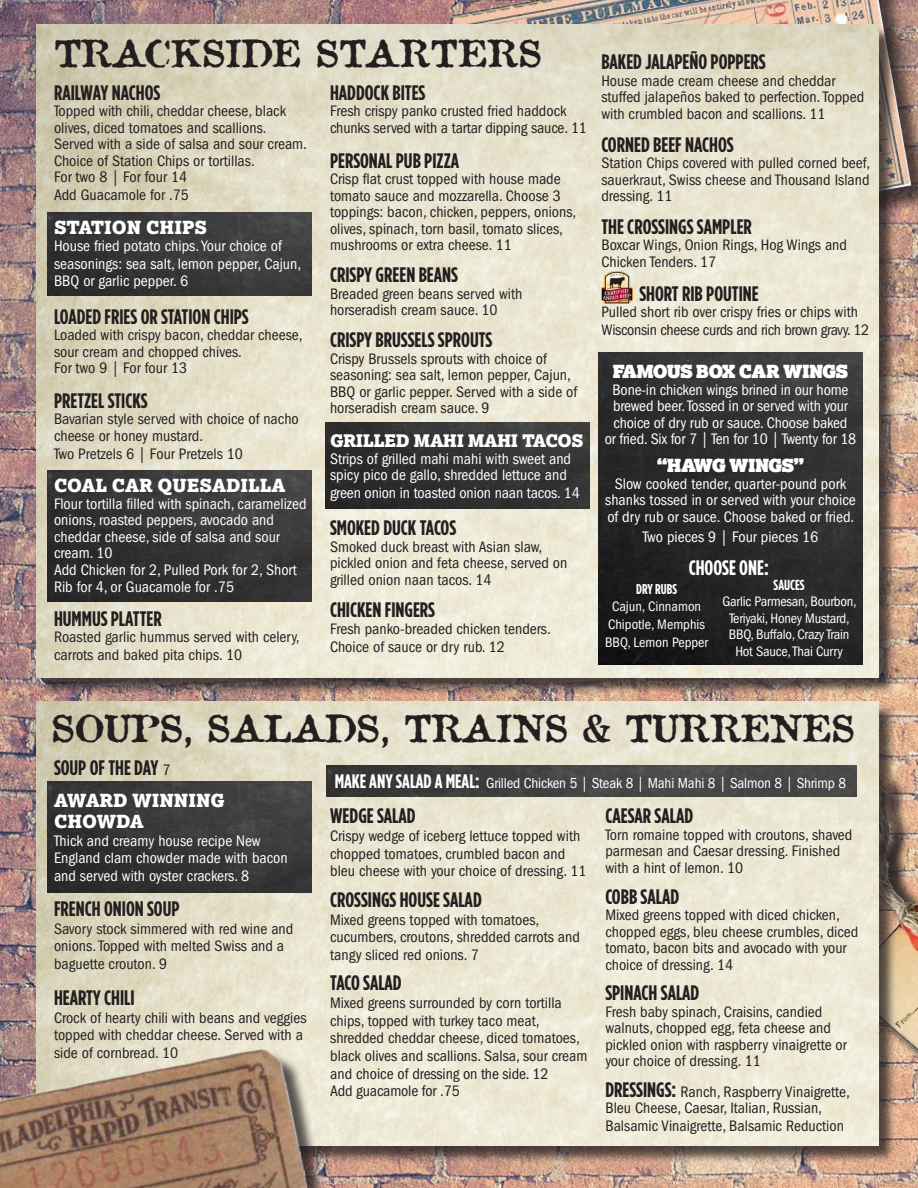
<style>
.page{position:relative;width:918px;height:1188px;background:#fff}
.page>*{position:absolute;margin:0;border:0;box-sizing:border-box;transform-origin:0 0}
.t1{font:36px "Antique Type";color:#231f20}
.t2{font:700 21px "Gotham Condensed";color:#231f20}
.t3{font:700 21px "Gotham Condensed";color:#fff}
.t4{font:900 18px/21.6px "Lexia";color:#fff}
.t5{font:18px "Lexia Advertising";letter-spacing:-.01em;color:#fff}
.t6{font:900 17.25px "Lexia";letter-spacing:-.025em;color:#fff}
.t7{font:condensed 15.75px/16.5px "ITC Franklin Gothic Std";color:#231f20}
.t8{font:condensed 15.75px/16.5px "ITC Franklin Gothic Std";color:#fff}
.t9{font:condensed 15.75px/17.7px "ITC Franklin Gothic Std";letter-spacing:-.02em;color:#231f20}
.t10{font:condensed 15px "ITC Franklin Gothic Std";letter-spacing:-.01em;color:#fff}
.t11{font:700 14.55px "Gotham Condensed";color:#fff}
.t12{font:condensed 14.25px/17.7px "ITC Franklin Gothic Std";letter-spacing:-.015em;color:#fff;text-align:center}
.s1{font-family:"Gotham Condensed";font-weight:700;font-stretch:normal}
.s2{font-family:"ITC Franklin Gothic Std";font-weight:400;font-stretch:condensed;font-size:15.75px}
.s3{font-family:"Gotham Condensed";font-weight:700;font-stretch:normal;font-size:19.5px}
.s4{font-family:"Gotham Condensed";font-weight:700;font-stretch:normal;font-size:21px}
</style>
<div class="page">
<img style="left:0;top:0;width:918px;height:1188px">
<img style="left:452px;top:0;width:459px;height:259px">
<div style="left:38px;top:26px;width:860px;height:670px;background:#231f20;opacity:.75"></div>
<img style="left:36px;top:24px;width:843px;height:653px">
<img style="left:835px;top:781px;width:83px;height:407px">
<div style="left:38px;top:703px;width:860px;height:461px;background:#231f20;opacity:.75"></div>
<img style="left:36px;top:701px;width:843px;height:444px">
<img style="left:0;top:995px;width:333px;height:193px">
<img style="left:598px;top:352px;width:265px;height:313px">
<img style="left:48px;top:213px;width:264px;height:82px">
<img style="left:48px;top:470px;width:264px;height:132px">
<img style="left:325px;top:422px;width:265px;height:87px">
<img style="left:48px;top:782px;width:264px;height:110px">
<img style="left:327px;top:766px;width:530px;height:31px">
<img style="left:601px;top:271px;width:32px;height:33px">
<p class="t1" style="left:54px;top:30px;width:489px">TRACKSIDE STARTERS</p>
<p class="t2" style="left:54px;top:80px;width:108px">RAILWAY NACHOS</p>
<p class="t7" style="left:54px;top:103px;width:255px">Topped with chili, cheddar cheese, black olives, diced tomatoes and scallions.<br>Served with a side of salsa and sour cream.<br>Choice of Station Chips or tortillas.<br>For two 8 | For four 14<br>Add Guacamole for .75</p>
<p class="t4" style="left:54px;top:216px;width:155px">STATION CHIPS</p>
<p class="t8" style="left:54px;top:237px;width:249px;line-height:17.7px">House fried potato chips. Your choice of seasonings: sea salt, lemon pepper, Cajun,<br>BBQ or garlic pepper. 6</p>
<p class="t2" style="left:54px;top:304px;width:196px">LOADED FRIES OR STATION CHIPS</p>
<p class="t7" style="left:54px;top:327px;width:250px">Loaded with crispy bacon, cheddar cheese, sour cream and chopped chives.<br>For two 9 | For four 13</p>
<p class="t2" style="left:54px;top:388px;width:95px">PRETZEL STICKS</p>
<p class="t7" style="left:54px;top:411px;width:246px;line-height:17.1px">Bavarian style served with choice of nacho cheese or honey mustard.<br>Two Pretzels 6 | Four Pretzels 10</p>
<p class="t4" style="left:54px;top:474px;width:233px">COAL CAR QUESADILLA</p>
<p class="t8" style="left:54px;top:495px;width:254px">Flour tortilla filled with spinach, caramelized onions, roasted peppers, avocado and cheddar cheese, side of salsa and sour cream. 10<br>Add Chicken for 2, Pulled Pork for 2, Short Rib for 4, or Guacamole for .75</p>
<p class="t2" style="left:54px;top:606px;width:109px">HUMMUS PLATTER</p>
<p class="t7" style="left:54px;top:629px;width:247px;line-height:17.7px">Roasted garlic hummus served with celery, carrots and baked pita chips. 10</p>
<p class="t2" style="left:330px;top:80px;width:97px">HADDOCK BITES</p>
<p class="t7" style="left:330px;top:103px;width:258px">Fresh crispy panko crusted fried haddock chunks served with a tartar dipping sauce. 11</p>
<p class="t2" style="left:330px;top:148px;width:131px">PERSONAL PUB PIZZA</p>
<p class="t7" style="left:330px;top:171px;width:248px">Crisp flat crust topped with house made tomato sauce and mozzarella. Choose 3 toppings: bacon, chicken, peppers, onions, olives, spinach, torn basil, tomato slices, mushrooms or extra cheese. 11</p>
<p class="t2" style="left:330px;top:263px;width:130px">CRISPY GREEN BEANS</p>
<p class="t7" style="left:330px;top:286px;width:194px">Breaded green beans served with horseradish cream sauce. 10</p>
<p class="t2" style="left:330px;top:328px;width:164px">CRISPY BRUSSELS SPROUTS</p>
<p class="t7" style="left:330px;top:350px;width:249px">Crispy Brussels sprouts with choice of seasoning: sea salt, lemon pepper, Cajun, BBQ or garlic pepper. Served with a side of horseradish cream sauce. 9</p>
<p class="t6" style="left:330px;top:430px;width:255px">GRILLED MAHI MAHI TACOS</p>
<p class="t8" style="left:330px;top:450px;width:251px;line-height:17.1px">Strips of grilled mahi mahi with sweet and spicy pico de gallo, shredded lettuce and green onion in toasted onion naan tacos. 14</p>
<p class="t2" style="left:330px;top:515px;width:128px">SMOKED DUCK TACOS</p>
<p class="t7" style="left:330px;top:538px;width:239px">Smoked duck breast with Asian slaw, pickled onion and feta cheese, served on grilled onion naan tacos. 14</p>
<p class="t2" style="left:330px;top:597px;width:107px">CHICKEN FINGERS</p>
<p class="t7" style="left:330px;top:620px;width:222px;line-height:17.7px">Fresh panko-breaded chicken tenders.<br>Choice of sauce or dry rub. 12</p>
<p class="t2" style="left:601px;top:50px;width:166px">BAKED JALAPEÑO POPPERS</p>
<p class="t7" style="left:601px;top:72px;width:264px">House made cream cheese and cheddar stuffed jalapeños baked to perfection. Topped with crumbled bacon and scallions. 11</p>
<p class="t2" style="left:601px;top:132px;width:134px">CORNED BEEF NACHOS</p>
<p class="t7" style="left:601px;top:155px;width:271px;text-align:justify">Station Chips covered with pulled corned beef, sauerkraut, Swiss cheese and Thousand Island dressing. 11</p>
<p class="t2" style="left:601px;top:214px;width:152px">THE CROSSINGS SAMPLER</p>
<p class="t7" style="left:601px;top:237px;width:247px">Boxcar Wings, Onion Rings, Hog Wings and<br>Chicken Tenders. 17</p>
<p class="t2" style="left:639px;top:281px;width:121px">SHORT RIB POUTINE</p>
<p class="t9" style="left:601px;top:303px;width:269px">Pulled short rib over crispy fries or chips with<br>Wisconsin cheese curds and rich brown gravy. 12</p>
<p class="t5" style="left:613px;top:360px;width:237px">FAMOUS BOX CAR WINGS</p>
<p class="t8" style="left:605px;top:381px;width:253px;text-align:center">Bone-in chicken wings brined in our home brewed beer. Tossed in or served with your choice of dry rub or sauce. Choose baked<br>or fried. Six for 7 | Ten for 10 | Twenty for 18</p>
<p class="t5" style="left:657px;top:454px;width:148px">“HAWG WINGS”</p>
<p class="t8" style="left:605px;top:476px;width:252px;text-align:center">Slow cooked tender, quarter-pound pork shanks tossed in or served with your choice of dry rub or sauce. Choose baked or fried.</p>
<p class="t8" style="left:643px;top:528px;width:177px">Two pieces 9 | Four pieces 16</p>
<p class="t12" style="left:605px;top:580px;width:105px"><span class="s1">DRY RUBS<br></span>Cajun, Cinnamon<br>Chipotle, Memphis<br>BBQ, Lemon Pepper</p>
<p class="t11" style="left:774px;top:576px;width:32px">SAUCES</p>
<p class="t3" style="left:689px;top:556px;width:82px">CHOOSE ONE:</p>
<p class="t12" style="left:722px;top:593px;width:136px;line-height:16.5px">Garlic Parmesan, Bourbon,<br>Teriyaki, Honey Mustard,<br>BBQ, Buffalo, Crazy Train<br>Hot Sauce, Thai Curry</p>
<p class="t1" style="left:52px;top:705px;width:805px">SOUPS, SALADS, TRAINS &amp; TURRENES</p>
<p class="t2" style="left:54px;top:756px;width:118px">SOUP OF THE DAY <span class="s2">7</span></p>
<p class="t4" style="left:54px;top:789px;width:172px">AWARD WINNING<br>CHOWDA</p>
<p class="t8" style="left:54px;top:832px;width:235px;line-height:17.7px">Thick and creamy house recipe New<br>England clam chowder made with bacon and served with oyster crackers. 8</p>
<p class="t2" style="left:54px;top:896px;width:127px">FRENCH ONION SOUP</p>
<p class="t7" style="left:54px;top:920px;width:241px;line-height:17.7px">Savory stock simmered with red wine and onions. Topped with melted Swiss and a baguette crouton. 9</p>
<p class="t2" style="left:54px;top:985px;width:82px">HEARTY CHILI</p>
<p class="t7" style="left:54px;top:1009px;width:254px;line-height:17.7px">Crock of hearty chili with beans and veggies topped with cheddar cheese. Served with a side of cornbread. 10</p>
<p class="t10" style="left:335px;top:774px;width:513px"><span class="s3">MAKE ANY SALAD A MEAL:</span> Grilled Chicken 5 | Steak 8 | Mahi Mahi 8 | Salmon 8 | Shrimp 8</p>
<p class="t2" style="left:330px;top:804px;width:87px">WEDGE SALAD</p>
<p class="t7" style="left:330px;top:827px;width:258px;line-height:17.7px">Crispy wedge of iceberg lettuce topped with chopped tomatoes, crumbled bacon and bleu cheese with your choice of dressing. 11</p>
<p class="t2" style="left:330px;top:887px;width:153px">CROSSINGS HOUSE SALAD</p>
<p class="t7" style="left:330px;top:911px;width:251px;line-height:17.7px">Mixed greens topped with tomatoes, cucumbers, croutons, shredded carrots and tangy sliced red onions. 7</p>
<p class="t2" style="left:330px;top:971px;width:73px">TACO SALAD</p>
<p class="t7" style="left:330px;top:994px;width:259px;line-height:17.7px">Mixed greens surrounded by corn tortilla chips, topped with turkey taco meat, shredded cheddar cheese, diced tomatoes, black olives and scallions. Salsa, sour cream and choice of dressing on the side. 12<br>Add guacamole for .75</p>
<p class="t2" style="left:605px;top:804px;width:89px">CAESAR SALAD</p>
<p class="t7" style="left:605px;top:827px;width:249px">Torn romaine topped with croutons, shaved parmesan and Caesar dressing. Finished with a hint of lemon. 10</p>
<p class="t2" style="left:605px;top:884px;width:75px">COBB SALAD</p>
<p class="t7" style="left:605px;top:907px;width:254px">Mixed greens topped with diced chicken, chopped eggs, bleu cheese crumbles, diced tomato, bacon bits and avocado with your choice of dressing. 14</p>
<p class="t2" style="left:605px;top:981px;width:95px">SPINACH SALAD</p>
<p class="t7" style="left:605px;top:1003px;width:243px">Fresh baby spinach, Craisins, candied walnuts, chopped egg, feta cheese and pickled onion with raspberry vinaigrette or your choice of dressing. 11</p>
<p class="t7" style="left:605px;top:1083px;width:246px;line-height:17.1px"><span class="s4">DRESSINGS:</span> Ranch, Raspberry Vinaigrette,<br>Bleu Cheese, Caesar, Italian, Russian,<br>Balsamic Vinaigrette, Balsamic Reduction</p>
</div>
